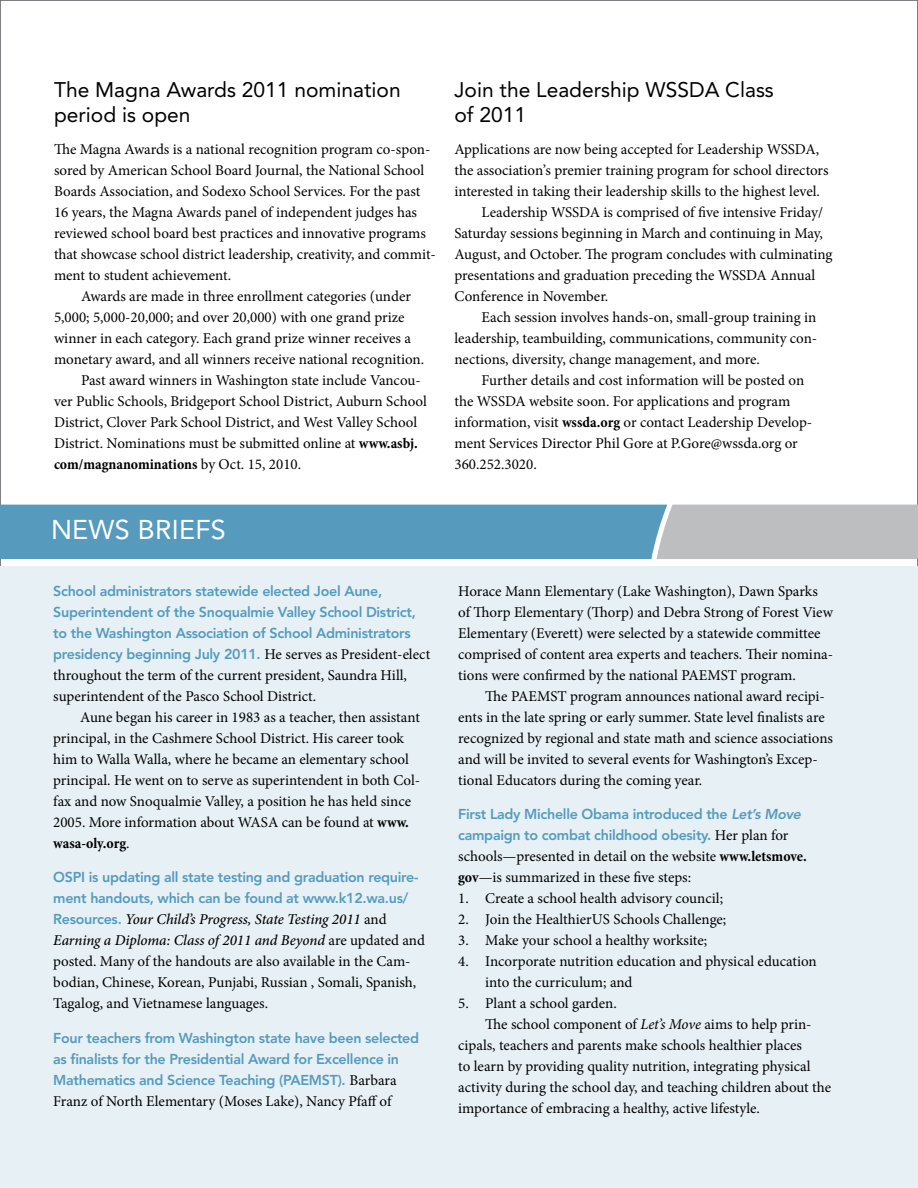
<style>
.page{position:relative;width:918px;height:1188px;background:#fff}
.page>*{position:absolute;margin:0;border:0;box-sizing:border-box;transform-origin:0 0}
.t1{font:27px "Avenir LT Std";letter-spacing:.01em;color:#fff}
.t2{font:21px/25.5px "Avenir LT Std";color:#000}
.t3{font:15px/21px "Minion Pro";color:#000}
.t4{font:700 condensed 15px "Minion Pro";color:#000}
.t5{font:800 14.25px/21px "Avenir LT Std";letter-spacing:-.02em;color:#569bbe}
.s1{font-weight:700;font-stretch:condensed}
.s2{font-weight:400;font-stretch:normal}
.s3{font-family:"Minion Pro";font-weight:400;font-size:15px;color:#000}
.s4{font-family:"Avenir LT Std";font-weight:800;font-size:14.25px;color:#569bbe}
.s5{font-weight:500;font-style:italic}
.s6{font-style:italic}
</style>
<div class="page">
<div style="left:0;top:566px;width:918px;height:622px;background:#e6f0f5"></div>
<svg style="left:0;top:505px;width:918px;height:54px;background:#72a5be"></svg>
<h2 class="t2" style="left:54px;top:77px;width:348px">The Magna Awards 2011 nomination period is open</h2>
<p class="t3" style="left:54px;top:139px;width:378px">The Magna Awards is a national recognition program co-spon-</p>
<p class="t3" style="left:54px;top:160px;width:372px">sored by American School Board Journal, the National School</p>
<p class="t3" style="left:54px;top:181px;width:368px">Boards Association, and Sodexo School Services. For the past</p>
<p class="t3" style="left:54px;top:202px;width:365px">16 years, the Magna Awards panel of independent judges has</p>
<p class="t3" style="left:54px;top:223px;width:374px">reviewed school board best practices and innovative programs</p>
<p class="t3" style="left:54px;top:244px;width:383px">that showcase school district leadership, creativity, and commit-</p>
<p class="t3" style="left:54px;top:265px;width:179px">ment to student achievement.</p>
<p class="t3" style="left:81px;top:286px;width:331px">Awards are made in three enrollment categories (under</p>
<p class="t3" style="left:54px;top:307px;width:352px">5,000; 5,000-20,000; and over 20,000) with one grand prize</p>
<p class="t3" style="left:54px;top:328px;width:359px">winner in each category. Each grand prize winner receives a</p>
<p class="t3" style="left:54px;top:349px;width:372px">monetary award, and all winners receive national recognition.</p>
<p class="t3" style="left:81px;top:370px;width:341px">Past award winners in Washington state include Vancou-</p>
<p class="t3" style="left:54px;top:391px;width:374px">ver Public Schools, Bridgeport School District, Auburn School</p>
<p class="t3" style="left:54px;top:412px;width:365px">District, Clover Park School District, and West Valley School</p>
<p class="t3" style="left:54px;top:433px;width:365px">District. Nominations must be submitted online at <span class="s1">www.asbj.</span></p>
<p class="t4" style="left:54px;top:454px;width:249px">com/magnanominations <span class="s2">by Oct. 15, 2010.</span></p>
<h1 class="t1" style="left:51px;top:514px;width:176px">N ews Bri efs</h1>
<p class="t5" style="left:53px;top:580px;width:379px">School administrators statewide elected Joel Aune, Superintendent of the Snoqualmie Valley School District, to the Washington Association of School Administrators presidency beginning July 2011. <span class="s3">He serves as President-elect</span></p>
<p class="t3" style="left:53px;top:665px;width:355px">throughout the term of the current president, Saundra Hill, superintendent of the Pasco School District.</p>
<p class="t3" style="left:53px;top:707px;width:369px;text-indent:27px">Aune began his career in 1983 as a teacher, then assistant principal, in the Cashmere School District. His career took him to Walla Walla, where he became an elementary school principal. He went on to serve as superintendent in both Col&shy;fax and now Snoqualmie Valley, a position he has held since 2005. More information about WASA can be found at <span class="s1">www. wasa-oly.org</span>.</p>
<p class="t5" style="left:53px;top:867px;width:367px">OSPI is updating all state testing and graduation require&shy;ment handouts, which can be found at www.k12.wa.us/</p>
<p class="t3" style="left:53px;top:909px;width:373px"><span class="s4">Resources.</span> <span class="s5">Your Child’s Progress, State Testing 2011</span> and <span class="s5">Earning a Diploma: Class of 2011 and Beyond</span> are updated and posted. Many of the handouts are also available in the Cam&shy;bodian, Chinese, Korean, Punjabi, Russian , Somali, Spanish, Tagalog, and Vietnamese languages.</p>
<p class="t5" style="left:53px;top:1027px;width:367px">Four teachers from Washington state have been selected as finalists for the Presidential Award for Excellence in<br>Mathematics and Science Teaching (PAEMST). <span class="s3">Barbara</span></p>
<p class="t3" style="left:53px;top:1091px;width:340px">Franz of North Elementary (Moses Lake), Nancy Pfaff of</p>
<h2 class="t2" style="left:454px;top:77px;width:321px">Join the Leadership WSSDA Class of 2011</h2>
<p class="t3" style="left:454px;top:139px;width:366px">Applications are now being accepted for Leadership WSSDA,</p>
<p class="t3" style="left:454px;top:160px;width:376px">the association’s premier training program for school directors</p>
<p class="t3" style="left:454px;top:181px;width:367px">interested in taking their leadership skills to the highest level.</p>
<p class="t3" style="left:482px;top:202px;width:343px">Leadership WSSDA is comprised of five intensive Friday/</p>
<p class="t3" style="left:454px;top:223px;width:370px">Saturday sessions beginning in March and continuing in May,</p>
<p class="t3" style="left:454px;top:244px;width:380px">August, and October. The program concludes with culminating</p>
<p class="t3" style="left:454px;top:265px;width:362px">presentations and graduation preceding the WSSDA Annual</p>
<p class="t3" style="left:454px;top:286px;width:155px">Conference in November.</p>
<p class="t3" style="left:482px;top:307px;width:336px">Each session involves hands-on, small-group training in</p>
<p class="t3" style="left:454px;top:328px;width:364px">leadership, teambuilding, communications, community con-</p>
<p class="t3" style="left:454px;top:349px;width:307px">nections, diversity, change management, and more.</p>
<p class="t3" style="left:482px;top:370px;width:324px">Further details and cost information will be posted on</p>
<p class="t3" style="left:454px;top:391px;width:337px">the WSSDA website soon. For applications and program</p>
<p class="t3" style="left:454px;top:412px;width:359px">information, visit <span class="s1">wssda.org</span> or contact Leadership Develop-</p>
<p class="t3" style="left:454px;top:433px;width:345px">ment Services Director Phil Gore at P.Gore@wssda.org or</p>
<p class="t3" style="left:454px;top:454px;width:84px">360.252.3020.</p>
<p class="t3" style="left:458px;top:581px;width:376px">Horace Mann Elementary (Lake Washington), Dawn Sparks of Thorp Elementary (Thorp) and Debra Strong of Forest View Elementary (Everett) were selected by a statewide committee comprised of content area experts and teachers. Their nomina&shy;tions were confirmed by the national PAEMST program.</p>
<p class="t3" style="left:458px;top:686px;width:376px;text-indent:27px">The PAEMST program announces national award recipi&shy;ents in the late spring or early summer. State level finalists are recognized by regional and state math and science associations and will be invited to several events for Washington’s Excep&shy;tional Educators during the coming year.</p>
<p class="t5" style="left:458px;top:804px;width:344px">First Lady Michelle Obama introduced the <span class="s6">Let’s Move </span>campaign to combat childhood obesity. <span class="s3">Her plan for</span></p>
<p class="t3" style="left:458px;top:846px;width:350px">schools—presented in detail on the website <span class="s1">www.letsmove. gov</span>—is summarized in these five steps:</p>
<p class="t3" style="left:458px;top:888px;width:266px">1. Create a school health advisory council;</p>
<p class="t3" style="left:458px;top:909px;width:270px">2. Join the HealthierUS Schools Challenge;</p>
<p class="t3" style="left:458px;top:930px;width:250px">3. Make your school a healthy worksite;</p>
<p class="t3" style="left:485px;top:951px;width:333px;text-indent:-27px">4. Incorporate nutrition education and physical education into the curriculum; and</p>
<p class="t3" style="left:458px;top:993px;width:160px">5. Plant a school garden.</p>
<p class="t3" style="left:485px;top:1014px;width:328px">The school component of <span class="s6">Let’s Move</span> aims to help prin-</p>
<p class="t3" style="left:458px;top:1035px;width:345px">cipals, teachers and parents make schools healthier places</p>
<p class="t3" style="left:458px;top:1056px;width:354px">to learn by providing quality nutrition, integrating physical</p>
<p class="t3" style="left:458px;top:1077px;width:375px">activity during the school day, and teaching children about the</p>
<p class="t3" style="left:458px;top:1098px;width:303px">importance of embracing a healthy, active lifestyle.</p>
</div>
